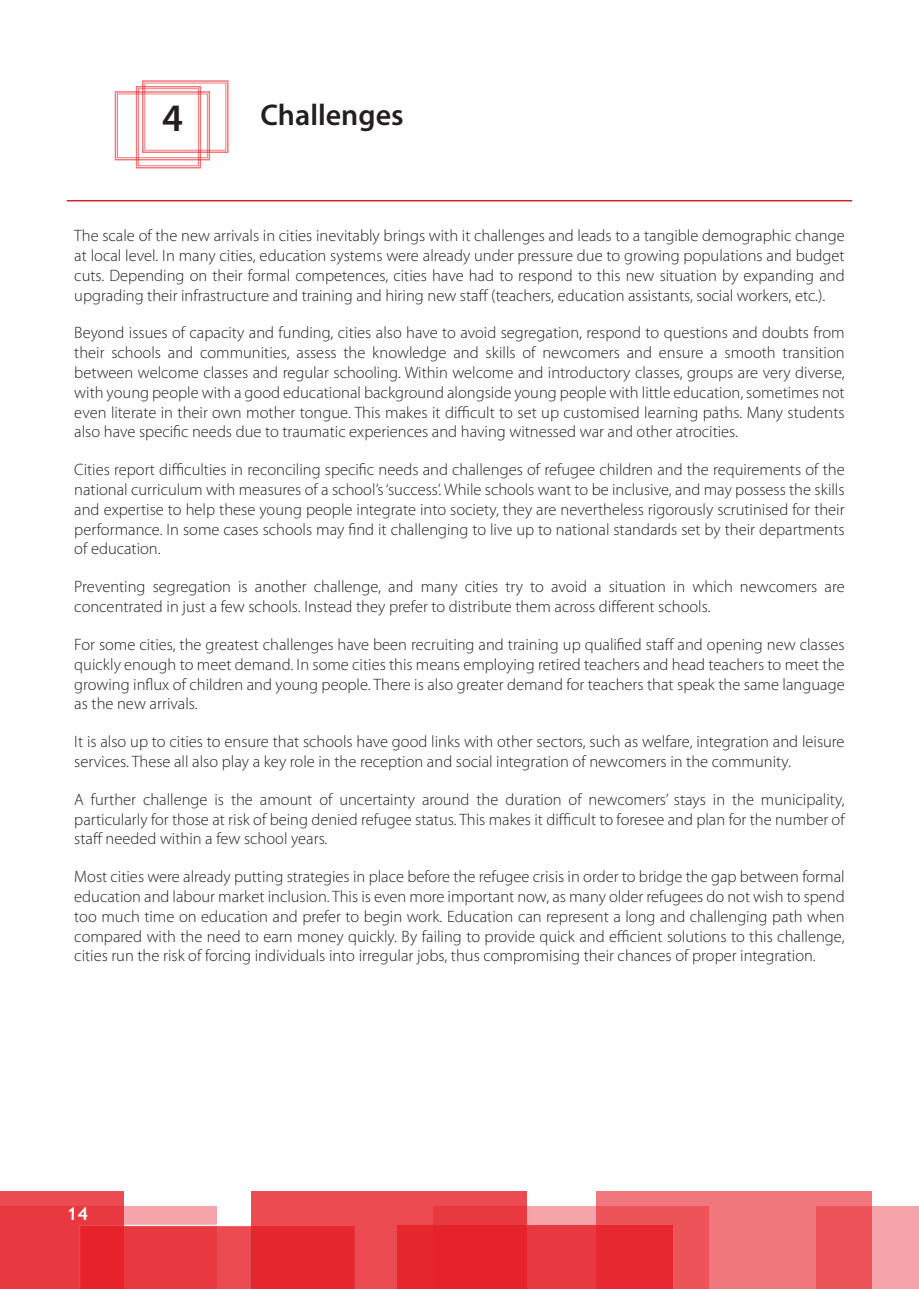
<style>
.page{position:relative;width:919px;height:1289px;background:#fff}
.page>*{position:absolute;margin:0;border:0;box-sizing:border-box;transform-origin:0 0}
.Section_title{font:600 39px "Myriad Pro";color:#231f20}
.Section_title-2{font:600 30px "Myriad Pro";color:#231f20}
.t1{font:700 18px "Trebuchet MS";color:#fff}
.Paragraph{font:300 16.5px/19.8px "Myriad Pro";color:#231f20;text-align:justify}
</style>
<div class="page">
<div style="left:0;top:1206px;width:217px;height:82px;background:#f5a5a9"></div>
<div style="left:432px;top:1206px;width:276px;height:82px;background:#f5a5a9"></div>
<div style="left:816px;top:1206px;width:102px;height:82px;background:#f5a5a9"></div>
<svg style="left:124px;top:1224px;width:126px;height:64px"></svg>
<svg style="left:596px;top:1191px;width:276px;height:97px;fill:#f0787c"></svg>
<svg style="left:0;top:1191px;width:124px;height:97px;fill:#e93940"></svg>
<svg style="left:250px;top:1191px;width:276px;height:97px;fill:#eb4b51"></svg>
<svg style="left:396px;top:1225px;width:276px;height:63px;fill:#e72830"></svg>
<hr style="left:67px;top:200px;width:785px;height:1px;background:#d1232a">
<svg style="left:114px;top:80px;width:115px;height:89px"></svg>
<p class="Section_title" style="left:162px;top:93px;width:22px">4</p>
<p class="Section_title-2" style="left:260px;top:96px;width:145px">Challenges</p>
<p class="Paragraph" style="left:74px;top:225px;width:771px">The scale of the new arrivals in cities inevitably brings with it challenges and leads to a tangible demographic change at local level. In many cities, education systems were already under pressure due to growing populations and budget cuts. Depending on their formal competences, cities have had to respond to this new situation by expanding and upgrading their infrastructure and training and hiring new staff (teachers, education assistants, social workers, etc.).</p>
<p class="Paragraph" style="left:74px;top:323px;width:771px">Beyond issues of capacity and funding, cities also have to avoid segregation, respond to questions and doubts from their schools and communities, assess the knowledge and skills of newcomers and ensure a smooth transition between welcome classes and regular schooling. Within welcome and introductory classes, groups are very diverse, with young people with a good educational background alongside young people with little education, sometimes not even literate in their own mother tongue. This makes it difficult to set up customised learning paths. Many students also have specific needs due to traumatic experiences and having witnessed war and other atrocities.</p>
<p class="Paragraph" style="left:74px;top:459px;width:771px">Cities report difficulties in reconciling specific needs and challenges of refugee children and the requirements of the national curriculum with measures of a school’s ‘success’. While schools want to be inclusive, and may possess the skills and expertise to help these young people integrate into society, they are nevertheless rigorously scrutinised for their performance. In some cases schools may find it challenging to live up to national standards set by their departments of education.</p>
<p class="Paragraph" style="left:74px;top:576px;width:771px">Preventing segregation is another challenge, and many cities try to avoid a situation in which newcomers are concentrated in just a few schools. Instead they prefer to distribute them across different schools.</p>
<p class="Paragraph" style="left:74px;top:634px;width:771px">For some cities, the greatest challenges have been recruiting and training up qualified staff and opening new classes quickly enough to meet demand. In some cities this means employing retired teachers and head teachers to meet the growing influx of children and young people. There is also greater demand for teachers that speak the same language as the new arrivals.</p>
<p class="Paragraph" style="left:74px;top:731px;width:771px">It is also up to cities to ensure that schools have good links with other sectors, such as welfare, integration and leisure services. These all also play a key role in the reception and social integration of newcomers in the community.</p>
<p class="Paragraph" style="left:74px;top:789px;width:772px">A further challenge is the amount of uncertainty around the duration of newcomers’ stays in the municipality, particularly for those at risk of being denied refugee status. This makes it difficult to foresee and plan for the number of staff needed within a few school years.</p>
<p class="Paragraph" style="left:74px;top:866px;width:772px">Most cities were already putting strategies in place before the refugee crisis in order to bridge the gap between formal education and labour market inclusion. This is even more important now, as many older refugees do not wish to spend too much time on education and prefer to begin work. Education can represent a long and challenging path when compared with the need to earn money quickly. By failing to provide quick and efficient solutions to this challenge, cities run the risk of forcing individuals into irregular jobs, thus compromising their chances of proper integration.</p>
<p class="t1" style="left:67px;top:1201px;width:23px">14</p>
</div>
